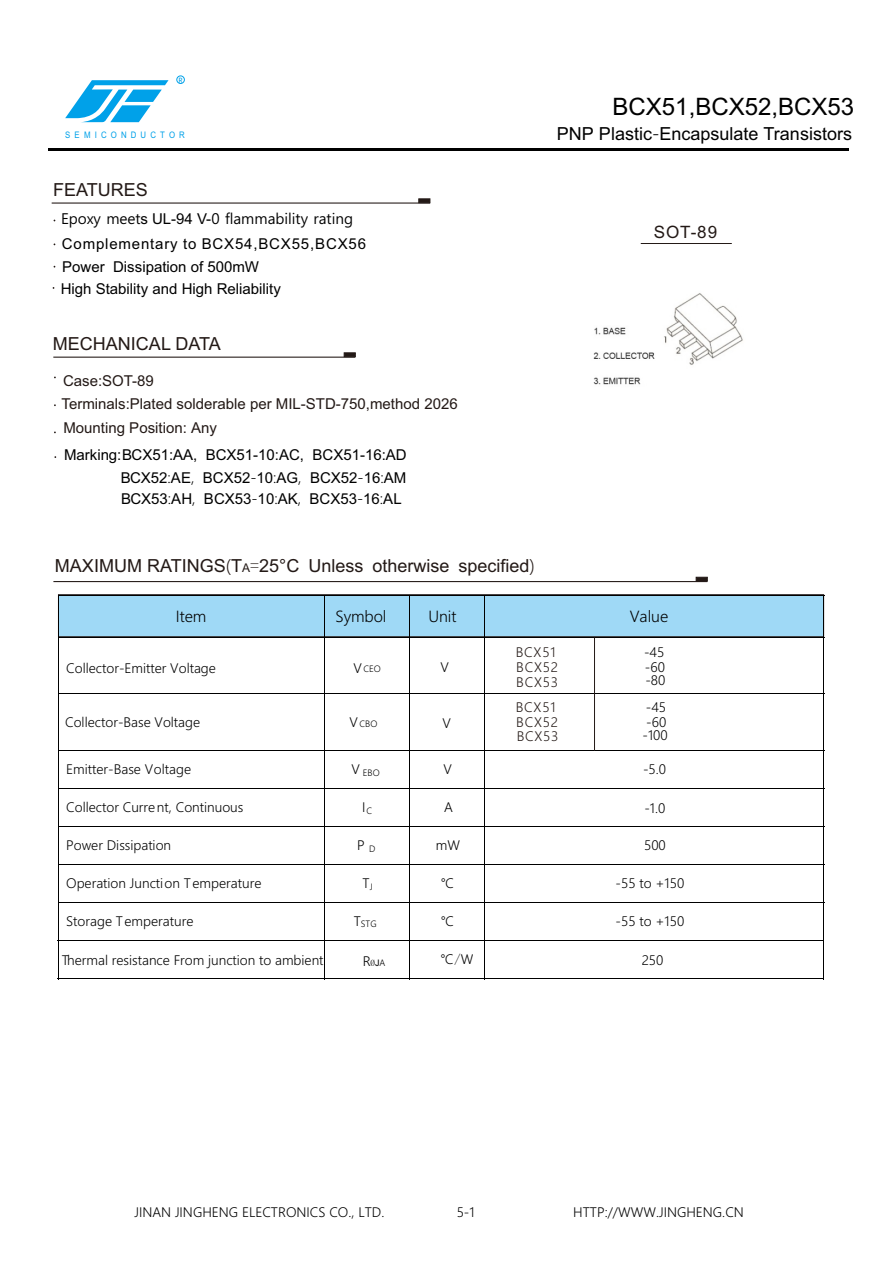
<style>
.page{position:relative;width:893px;height:1263px;background:#fff}
.page>*{position:absolute;margin:0;border:0;box-sizing:border-box;transform-origin:0 0}
.t1{font:24px "Arial";color:#000}
.t2{font:18px "Arial";color:#231916}
.t3{font:18px "Arial";color:#000}
.t4{font:17.1px "Arial";color:#231916}
.t5{font:300 15.75px "Malgun Gothic";color:#000}
.t6{font:15px/22.2px "Arial";color:#000}
.t7{font:15px "Arial";color:#231916}
.t8{font:15px "Malgun Gothic";color:#000}
.t9{font:15px "Arial";letter-spacing:.055em;color:#000}
.t10{font:300 13.5px/13.5px "Malgun Gothic";color:#000}
.t11{font:300 13.5px "Malgun Gothic";letter-spacing:.055em;color:#231916}
.t12{font:300 9px "Malgun Gothic";color:#000}
.t13{font:9px "Arial";letter-spacing:.53em;color:#00a1e9;scale:.87 1}
.t14{font:7.65px "Sim Hei";color:#00a1e9}
.s1{font-family:"Arial"}
.s2{font-family:"Malgun Gothic";font-weight:300}
.s3{font-size:12px}
.s4{font-family:"Sim Sun"}
.s5{font-size:13.5px}
.s6{font-family:"Sim Sun";font-weight:400;font-size:9px}
.s7{font-family:"Arial";font-weight:400;font-size:9px}
.s8{font-size:9px}
.s9{font-family:"N Sim Sun";font-weight:400}
</style>
<div class="page">
<div style="left:58px;top:594px;width:766px;height:43px;background:#9fd9f6"></div>
<hr style="left:58px;top:595px;width:1px;height:42px;background:#000">
<hr style="left:324px;top:595px;width:1px;height:42px;background:#000">
<hr style="left:409px;top:595px;width:1px;height:42px;background:#000">
<hr style="left:484px;top:595px;width:1px;height:42px;background:#000">
<hr style="left:823px;top:595px;width:1px;height:42px;background:#000">
<hr style="left:58px;top:637px;width:766px;height:1px;background:#000">
<hr style="left:58px;top:637px;width:1px;height:61px;background:#000">
<hr style="left:324px;top:637px;width:1px;height:61px;background:#000">
<hr style="left:409px;top:637px;width:1px;height:57px;background:#000">
<hr style="left:484px;top:637px;width:1px;height:57px;background:#000">
<hr style="left:823px;top:637px;width:1px;height:57px;background:#000">
<hr style="left:58px;top:693px;width:766px;height:1px;background:#000">
<hr style="left:58px;top:694px;width:1px;height:57px;background:#000">
<hr style="left:324px;top:694px;width:1px;height:57px;background:#000">
<hr style="left:409px;top:694px;width:1px;height:57px;background:#000">
<hr style="left:484px;top:694px;width:1px;height:57px;background:#000">
<hr style="left:823px;top:694px;width:1px;height:57px;background:#000">
<hr style="left:58px;top:750px;width:766px;height:1px;background:#000">
<hr style="left:58px;top:751px;width:1px;height:37px;background:#000">
<hr style="left:324px;top:751px;width:1px;height:37px;background:#000">
<hr style="left:409px;top:751px;width:1px;height:37px;background:#000">
<hr style="left:484px;top:751px;width:1px;height:37px;background:#000">
<hr style="left:823px;top:751px;width:1px;height:37px;background:#000">
<hr style="left:58px;top:788px;width:766px;height:1px;background:#000">
<hr style="left:58px;top:789px;width:1px;height:37px;background:#000">
<hr style="left:324px;top:789px;width:1px;height:37px;background:#000">
<hr style="left:409px;top:789px;width:1px;height:37px;background:#000">
<hr style="left:484px;top:789px;width:1px;height:37px;background:#000">
<hr style="left:823px;top:789px;width:1px;height:37px;background:#000">
<hr style="left:58px;top:826px;width:766px;height:1px;background:#000">
<hr style="left:58px;top:827px;width:1px;height:37px;background:#000">
<hr style="left:324px;top:827px;width:1px;height:37px;background:#000">
<hr style="left:409px;top:827px;width:1px;height:37px;background:#000">
<hr style="left:484px;top:827px;width:1px;height:37px;background:#000">
<hr style="left:823px;top:827px;width:1px;height:37px;background:#000">
<hr style="left:58px;top:864px;width:766px;height:1px;background:#000">
<hr style="left:58px;top:865px;width:1px;height:37px;background:#000">
<hr style="left:324px;top:865px;width:1px;height:37px;background:#000">
<hr style="left:409px;top:865px;width:1px;height:37px;background:#000">
<hr style="left:484px;top:865px;width:1px;height:37px;background:#000">
<hr style="left:823px;top:865px;width:1px;height:37px;background:#000">
<hr style="left:58px;top:902px;width:766px;height:1px;background:#000">
<hr style="left:58px;top:903px;width:1px;height:38px;background:#000">
<hr style="left:58px;top:940px;width:266px;height:1px;background:#000">
<hr style="left:324px;top:903px;width:1px;height:38px;background:#000">
<hr style="left:325px;top:940px;width:84px;height:1px;background:#000">
<hr style="left:409px;top:903px;width:1px;height:38px;background:#000">
<hr style="left:410px;top:940px;width:74px;height:1px;background:#000">
<hr style="left:484px;top:903px;width:1px;height:38px;background:#000">
<hr style="left:484px;top:940px;width:339px;height:1px;background:#000">
<hr style="left:823px;top:903px;width:1px;height:38px;background:#000">
<hr style="left:48px;top:149px;width:801px;height:2px;background:#000">
<hr style="left:640px;top:243px;width:91px;height:1px;background:#231916">
<hr style="left:52px;top:203px;width:378px;height:1px;background:#231916">
<svg style="left:418px;top:199px;width:12px;height:4px"></svg>
<hr style="left:53px;top:581px;width:654px;height:1px;background:#231916">
<svg style="left:695px;top:577px;width:12px;height:4px"></svg>
<img style="left:593px;top:293px;width:150px;height:92px">
<hr style="left:594px;top:637px;width:1px;height:114px;background:#231916">
<hr style="left:58px;top:941px;width:1px;height:38px;background:#000">
<hr style="left:58px;top:978px;width:266px;height:1px;background:#000">
<hr style="left:324px;top:941px;width:1px;height:38px;background:#000">
<hr style="left:325px;top:978px;width:84px;height:1px;background:#000">
<hr style="left:409px;top:941px;width:1px;height:38px;background:#000">
<hr style="left:410px;top:978px;width:74px;height:1px;background:#000">
<hr style="left:484px;top:941px;width:1px;height:38px;background:#000">
<hr style="left:484px;top:978px;width:339px;height:1px;background:#000">
<hr style="left:823px;top:941px;width:1px;height:38px;background:#000">
<hr style="left:53px;top:357px;width:302px;height:1px;background:#231916">
<svg style="left:344px;top:353px;width:11px;height:4px"></svg>
<svg style="left:65px;top:80px;width:103px;height:42px"></svg>
<div style="left:176px;top:76px;width:9px;height:8px;background:#fff;border:1px solid #00a1e9;border-radius:50%"></div>
<p class="t14" style="left:179px;top:76px;width:5px">R</p>
<p class="t13" style="left:65px;top:132px;width:139px">SEMICONDUCTOR</p>
<h2 class="t2" style="left:53px;top:183px;width:96px">FEATURES</h2>
<p class="t8" style="left:61px;top:212px;width:293px">Epoxy meet<span class="s1">s UL-94 V-</span>0 flammability rating</p>
<p class="t6" style="left:61px;top:257px;width:222px">Power Dissipation of 500mW<br>High Stability and High Reliability</p>
<p class="t9" style="left:62px;top:238px;width:306px">Complementary to BCX54,BCX55,BCX56</p>
<h2 class="t2" style="left:53px;top:337px;width:169px">MECHANICAL DATA</h2>
<p class="t7" style="left:63px;top:375px;width:92px">Case:SOT-89</p>
<p class="t7" style="left:63px;top:422px;width:155px">Mounting Position: Any</p>
<p class="t7" style="left:61px;top:398px;width:397px">Terminals:Plated solderable per MIL-STD-750,method 2026</p>
<p class="t6" style="left:64px;top:444px;width:344px;line-height:23.1px;text-align:right">Marking:BCX51:AA, BCX51-10:AC, BCX51-16:AD<br>BCX52<span class="s2">:</span>AE<span class="s2">,</span> BCX52<span class="s2">-</span>10<span class="s2">:</span>AG<span class="s2">,</span> BCX52<span class="s2">-</span>16<span class="s2">:</span>AM</p>
<p class="t6" style="left:121px;top:489px;width:282px">BCX53<span class="s2">:</span>AH<span class="s2">,</span> BCX53<span class="s2">-</span>10<span class="s2">:</span>AK<span class="s2">,</span> BCX53<span class="s2">-</span>16<span class="s2">:</span>AL</p>
<h2 class="t2" style="left:55px;top:559px;width:481px">MAXIMUM RATINGS<span class="s2">(</span>T<span class="s3">A</span><span class="s4">=</span>25°C Unless otherwise specified<span class="s2">)</span></h2>
<h1 class="t1" style="left:612px;top:97px;width:243px">BCX51,BCX52,BCX53</h1>
<h2 class="t3" style="left:557px;top:126px;width:296px">PNP Plastic<span class="s2">-</span>Encapsulate Transistors</h2>
<p class="t4" style="left:653px;top:226px;width:65px">SOT-89</p>
<p class="t5" style="left:176px;top:609px;width:32px">Item</p>
<p class="t5" style="left:335px;top:609px;width:52px">Symbol</p>
<p class="t5" style="left:428px;top:609px;width:29px">Unit</p>
<p class="t5" style="left:629px;top:609px;width:40px">Value</p>
<p class="t10" style="left:66px;top:662px;width:151px">Collector-Emitter Voltage</p>
<p class="t12" style="left:353px;top:665px;width:29px"><span class="s5">V</span> CEO</p>
<p class="t10" style="left:440px;top:661px;width:10px">V</p>
<p class="t11" style="left:516px;top:646px;width:41px">BCX51</p>
<p class="t10" style="left:644px;top:647px;width:22px">-45</p>
<p class="t10" style="left:645px;top:661px;width:22px">-60 -80</p>
<p class="t10" style="left:642px;top:716px;width:27px">-60 -100</p>
<p class="t11" style="left:516px;top:661px;width:43px">BCX52</p>
<p class="t11" style="left:516px;top:702px;width:41px">BCX51</p>
<p class="t11" style="left:516px;top:676px;width:43px">BCX53</p>
<p class="t10" style="left:645px;top:702px;width:22px">-45</p>
<p class="t11" style="left:516px;top:716px;width:43px">BCX52</p>
<p class="t10" style="left:65px;top:717px;width:136px">Collector-Base Voltage</p>
<p class="t12" style="left:349px;top:720px;width:29px"><span class="s5">V</span> CBO</p>
<p class="t10" style="left:442px;top:717px;width:10px">V</p>
<p class="t10" style="left:66px;top:763px;width:126px">Emitter-Base Voltage</p>
<p class="t12" style="left:351px;top:768px;width:30px"><sup>V</sup> EBO</p>
<p class="t10" style="left:443px;top:763px;width:10px">V</p>
<p class="t10" style="left:643px;top:763px;width:25px">-5.0</p>
<p class="t10" style="left:66px;top:802px;width:179px">Collector Current, Continuous</p>
<p class="t10" style="left:362px;top:802px;width:12px">I<sub>C</sub></p>
<p class="t10" style="left:444px;top:802px;width:10px">A</p>
<p class="t10" style="left:66px;top:839px;width:106px">Power Dissipation</p>
<p class="t10" style="left:357px;top:839px;width:20px">P <sub>D</sub></p>
<p class="t10" style="left:436px;top:839px;width:26px">mW</p>
<p class="t10" style="left:644px;top:839px;width:23px">500</p>
<p class="t10" style="left:66px;top:878px;width:197px">Operation Junction Temperature</p>
<p class="t10" style="left:362px;top:878px;width:12px">T<sub>J</sub></p>
<p class="t10" style="left:441px;top:878px;width:15px">℃</p>
<p class="t10" style="left:615px;top:878px;width:70px">-55 to +150</p>
<p class="t10" style="left:66px;top:916px;width:129px">Storage Temperature</p>
<p class="t12" style="left:354px;top:920px;width:24px"><span class="s5">T</span>STG</p>
<p class="t10" style="left:441px;top:916px;width:15px">℃</p>
<p class="t10" style="left:615px;top:916px;width:70px">-55 to +150</p>
<p class="t11" style="left:516px;top:730px;width:43px">BCX53</p>
<p class="t10" style="left:644px;top:802px;width:22px">-1.0</p>
<p class="t10" style="left:62px;top:954px;width:263px">Thermal resistance From junction to ambient</p>
<p class="t10" style="left:363px;top:955px;width:24px">R<span class="s6">Ø</span><span class="s7">J</span><span class="s8">A</span></p>
<p class="t10" style="left:441px;top:954px;width:34px">℃<span class="s9">/</span>W</p>
<p class="t10" style="left:641px;top:954px;width:23px">250</p>
<p class="t10" style="left:134px;top:1206px;width:251px">JINAN JINGHENG ELECTRONICS CO., LTD.</p>
<p class="t10" style="left:456px;top:1206px;width:19px">5-1</p>
<p class="t10" style="left:573px;top:1206px;width:172px">HTTP://WWW.JINGHENG.CN</p>
</div>
